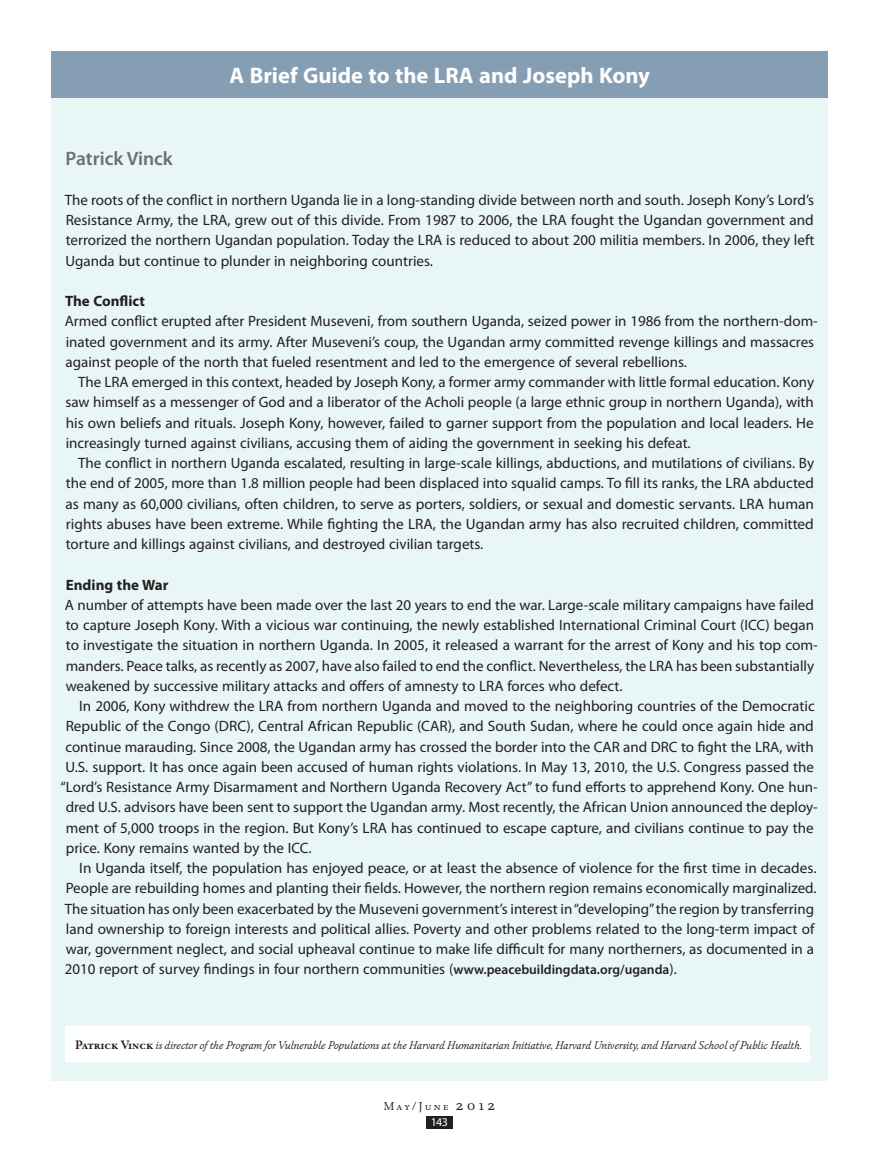
<style>
.page{position:relative;width:878px;height:1161px;background:#fff}
.page>*{position:absolute;margin:0;border:0;box-sizing:border-box;transform-origin:0 0}
.t1{font:700 22.5px "Myriad Pro";color:#fff}
.t2{font:600 19.5px "Myriad Pro";color:#6d6f71}
.t3{font:15px/20.2px "Myriad Pro";color:#231f20;text-align:justify}
.t4{font:700 15px "Myriad Pro";color:#231f20}
.t5{font:12px "Winchester New ITC Book Italic OS";color:#231f20;scale:.95 1}
.t6{font:12px "Winchester New ITC Book SC";letter-spacing:.2em;color:#231f20}
.t7{font:12px "Myriad Pro";color:#fff}
.s1{font-weight:600;font-size:13.5px}
.s2{font-family:"Winchester New ITC Bold SC";font-size:12.75px}
.s3{font-size:16.5px}
</style>
<div class="page">
<div style="left:426px;top:1117px;width:26px;height:12px;background:#231f20"></div>
<div style="left:52px;top:92px;width:776px;height:989px;background:#e9f6f6"></div>
<div style="left:52px;top:51px;width:776px;height:47px;background:#869eb4"></div>
<div style="left:66px;top:1026px;width:743px;height:35px;background:#fff"></div>
<h1 class="t1" style="left:229px;top:63px;width:422px">A Brief Guide to the LRA and Joseph Kony</h1>
<h2 class="t2" style="left:66px;top:146px;width:109px">Patrick Vinck</h2>
<p class="t3" style="left:65px;top:190px;width:751px">The roots of the conflict in northern Uganda lie in a long-standing divide between north and south. Joseph Kony’s Lord’s Resistance Army, the LRA, grew out of this divide. From 1987 to 2006, the LRA fought the Ugandan government and terrorized the northern Ugandan population. Today the LRA is reduced to about 200 militia members. In 2006, they left Uganda but continue to plunder in neighboring countries.</p>
<p class="t4" style="left:65px;top:293px;width:81px">The Conflict</p>
<p class="t3" style="left:65px;top:311px;width:754px;text-align:left">Armed conflict erupted after President Museveni, from southern Uganda, seized power in 1986 from the northern-dom&shy;inated government and its army. After Museveni’s coup, the Ugandan army committed revenge killings and massacres against people of the north that fueled resentment and led to the emergence of several rebellions.</p>
<p class="t3" style="left:65px;top:372px;width:750px;text-indent:13px">The LRA emerged in this context, headed by Joseph Kony, a former army commander with little formal education. Kony saw himself as a messenger of God and a liberator of the Acholi people (a large ethnic group in northern Uganda), with his own beliefs and rituals. Joseph Kony, however, failed to garner support from the population and local leaders. He increasingly turned against civilians, accusing them of aiding the government in seeking his defeat.</p>
<p class="t3" style="left:65px;top:453px;width:750px;text-indent:13px">The conflict in northern Uganda escalated, resulting in large-scale killings, abductions, and mutilations of civilians. By the end of 2005, more than 1.8 million people had been displaced into squalid camps. To fill its ranks, the LRA abducted as many as 60,000 civilians, often children, to serve as porters, soldiers, or sexual and domestic servants. LRA human rights abuses have been extreme. While fighting the LRA, the Ugandan army has also recruited children, committed torture and killings against civilians, and destroyed civilian targets.</p>
<p class="t4" style="left:66px;top:576px;width:104px">Ending the War</p>
<p class="t3" style="left:65px;top:595px;width:754px;text-align:left">A number of attempts have been made over the last 20 years to end the war. Large-scale military campaigns have failed to capture Joseph Kony. With a vicious war continuing, the newly established International Criminal Court (ICC) began to investigate the situation in northern Uganda. In 2005, it released a warrant for the arrest of Kony and his top com&shy;manders. Peace talks, as recently as 2007, have also failed to end the conflict. Nevertheless, the LRA has been substantially weakened by successive military attacks and offers of amnesty to LRA forces who defect.</p>
<p class="t3" style="left:79px;top:696px;width:737px">In 2006, Kony withdrew the LRA from northern Uganda and moved to the neighboring countries of the Democratic</p>
<p class="t3" style="left:66px;top:716px;width:749px">Republic of the Congo (DRC), Central African Republic (CAR), and South Sudan, where he could once again hide and</p>
<p class="t3" style="left:65px;top:737px;width:750px">continue marauding. Since 2008, the Ugandan army has crossed the border into the CAR and DRC to fight the LRA, with</p>
<p class="t3" style="left:65px;top:757px;width:750px">U.S. support. It has once again been accused of human rights violations. In May 13, 2010, the U.S. Congress passed the</p>
<p class="t3" style="left:61px;top:777px;width:758px">“Lord’s Resistance Army Disarmament and Northern Uganda Recovery Act” to fund efforts to apprehend Kony. One hun-</p>
<p class="t3" style="left:66px;top:797px;width:753px">dred U.S. advisors have been sent to support the Ugandan army. Most recently, the African Union announced the deploy-</p>
<p class="t3" style="left:66px;top:818px;width:749px">ment of 5,000 troops in the region. But Kony’s LRA has continued to escape capture, and civilians continue to pay the</p>
<p class="t3" style="left:66px;top:838px;width:247px">price. Kony remains wanted by the ICC.</p>
<p class="t3" style="left:79px;top:858px;width:738px">In Uganda itself, the population has enjoyed peace, or at least the absence of violence for the first time in decades.</p>
<p class="t3" style="left:66px;top:878px;width:752px">People are rebuilding homes and planting their fields. However, the northern region remains economically marginalized.</p>
<p class="t3" style="left:65px;top:899px;width:750px">The situation has only been exacerbated by the Museveni government’s interest in “developing” the region by transferring</p>
<p class="t3" style="left:66px;top:919px;width:750px">land ownership to foreign interests and political allies. Poverty and other problems related to the long-term impact of</p>
<p class="t3" style="left:66px;top:939px;width:749px">war, government neglect, and social upheaval continue to make life difficult for many northerners, as documented in a</p>
<p class="t3" style="left:65px;top:959px;width:613px">2010 report of survey findings in four northern communities (<span class="s1">www.peacebuildingdata.org/uganda</span>).</p>
<p class="t5" style="left:75px;top:1038px;width:766px"><span class="s2">Patrick Vinck</span> is director of the Program for Vulnerable Populations at the Harvard Humanitarian Initiative, Harvard University, and Harvard School of Public Health.</p>
<p class="t6" style="left:384px;top:1099px;width:113px">May/June <span class="s3">2012</span></p>
<p class="t7" style="left:431px;top:1116px;width:19px">143</p>
</div>
